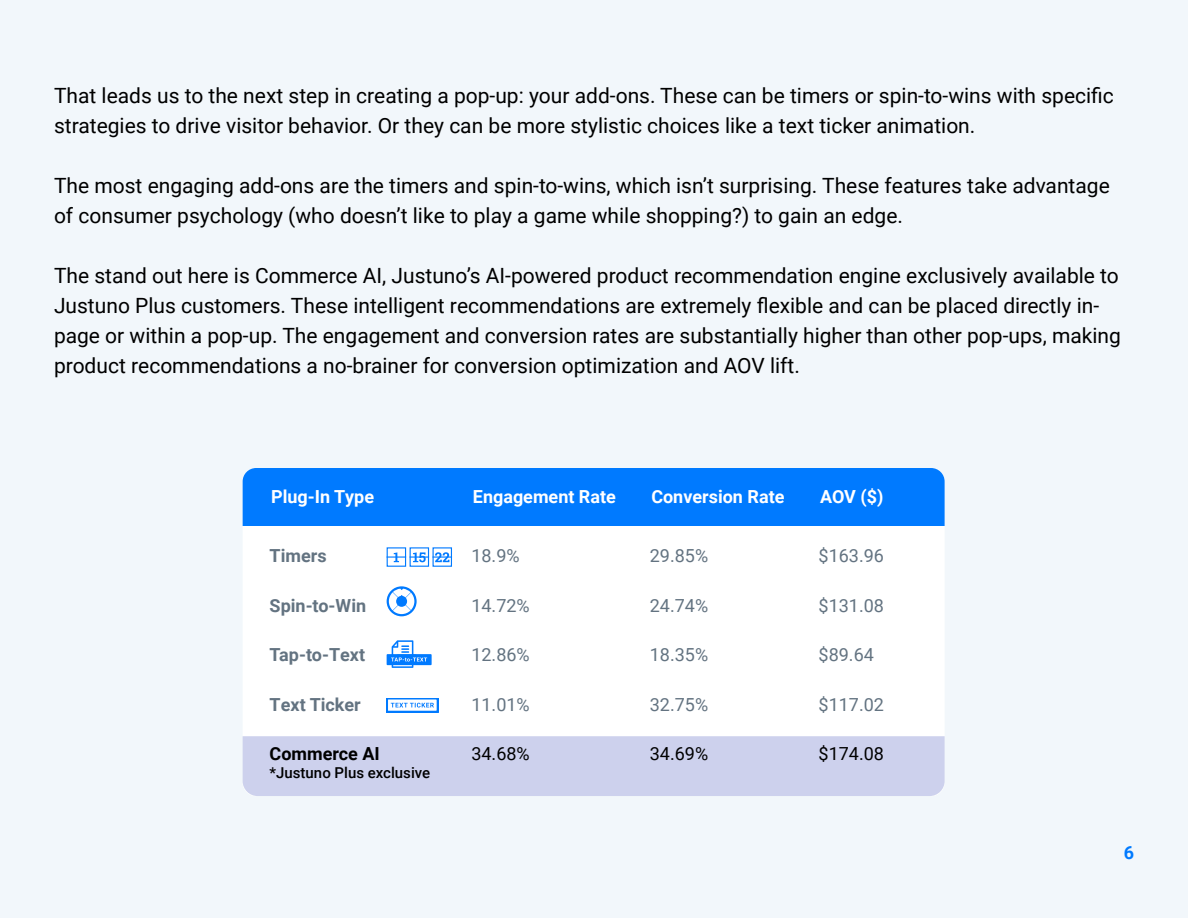
<style>
.page{position:relative;width:1188px;height:918px;background:#f2f7fb}
.page>*{position:absolute;margin:0;border:0;box-sizing:border-box;transform-origin:0 0}
.t1{font:21px/30px "Roboto";color:#000}
.t2{font:18px "Roboto";color:#637381}
.t3{font:700 18px "Roboto";color:#fff}
.t4{font:700 18px "Roboto";color:#637381}
.t5{font:18px "Roboto";color:#000}
.t6{font:700 18px "Roboto";color:#000}
.t7{font:700 18px "Roboto";color:#007aff}
.t8{font:500 15px "Roboto";color:#000}
</style>
<div class="page">
<div style="left:243px;top:468px;width:702px;height:328px;background:#fff;border-radius:14px"></div>
<div style="left:243px;top:468px;width:702px;height:58px;background:#007aff"></div>
<div style="left:243px;top:736px;width:702px;height:60px;background:#cdd1ed"></div>
<div style="left:387px;top:547px;width:19px;height:20px;border:1px solid #007aff"></div>
<svg style="left:387px;top:552px;width:65px;height:10px"></svg>
<svg style="left:387px;top:586px;width:30px;height:30px"></svg>
<div style="left:387px;top:654px;width:45px;height:11px;background:#007aff"></div>
<svg style="left:391px;top:640px;width:36px;height:28px"></svg>
<svg style="left:387px;top:698px;width:51px;height:14px"></svg>
<p class="t1" style="left:54px;top:80px;width:1061px">That leads us to the next step in creating a pop-up: your add-ons. These can be timers or spin-to-wins with specific strategies to drive visitor behavior. Or they can be more stylistic choices like a text ticker animation.</p>
<p class="t1" style="left:54px;top:170px;width:1057px">The most engaging add-ons are the timers and spin-to-wins, which isn’t surprising. These features take advantage of consumer psychology (who doesn’t like to play a game while shopping?) to gain an edge.</p>
<p class="t1" style="left:54px;top:260px;width:1068px">The stand out here is Commerce AI, Justuno’s AI-powered product recommendation engine exclusively available to Justuno Plus customers. These intelligent recommendations are extremely flexible and can be placed directly in&shy;page or within a pop-up. The engagement and conversion rates are substantially higher than other pop-ups, making product recommendations a no-brainer for conversion optimization and AOV lift.</p>
<p class="t3" style="left:271px;top:484px;width:105px">Plug-In Type</p>
<p class="t3" style="left:473px;top:484px;width:145px">Engagement Rate</p>
<p class="t3" style="left:651px;top:484px;width:135px">Conversion Rate</p>
<p class="t3" style="left:820px;top:484px;width:65px">AOV ($)</p>
<p class="t4" style="left:270px;top:543px;width:59px">Timers</p>
<p class="t2" style="left:471px;top:543px;width:50px">18.9%</p>
<p class="t2" style="left:650px;top:543px;width:60px">29.85%</p>
<p class="t2" style="left:819px;top:543px;width:67px">$163.96</p>
<p class="t4" style="left:270px;top:593px;width:98px">Spin-to-Win</p>
<p class="t2" style="left:471px;top:593px;width:60px">14.72%</p>
<p class="t2" style="left:650px;top:593px;width:60px">24.74%</p>
<p class="t2" style="left:819px;top:593px;width:67px">$131.08</p>
<p class="t4" style="left:270px;top:642px;width:97px">Tap-to-Text</p>
<p class="t2" style="left:471px;top:642px;width:60px">12.86%</p>
<p class="t2" style="left:650px;top:642px;width:60px">18.35%</p>
<p class="t2" style="left:819px;top:642px;width:57px">$89.64</p>
<p class="t4" style="left:270px;top:692px;width:93px">Text Ticker</p>
<p class="t2" style="left:471px;top:692px;width:60px">11.01%</p>
<p class="t2" style="left:650px;top:692px;width:60px">32.75%</p>
<p class="t2" style="left:819px;top:692px;width:67px">$117.02</p>
<p class="t6" style="left:270px;top:741px;width:112px">Commerce AI</p>
<p class="t8" style="left:270px;top:763px;width:162px">*Justuno Plus exclusive</p>
<p class="t5" style="left:471px;top:741px;width:60px">34.68%</p>
<p class="t5" style="left:650px;top:741px;width:60px">34.69%</p>
<p class="t5" style="left:819px;top:741px;width:67px">$174.08</p>
<p class="t7" style="left:1124px;top:840px;width:12px">6</p>
</div>
